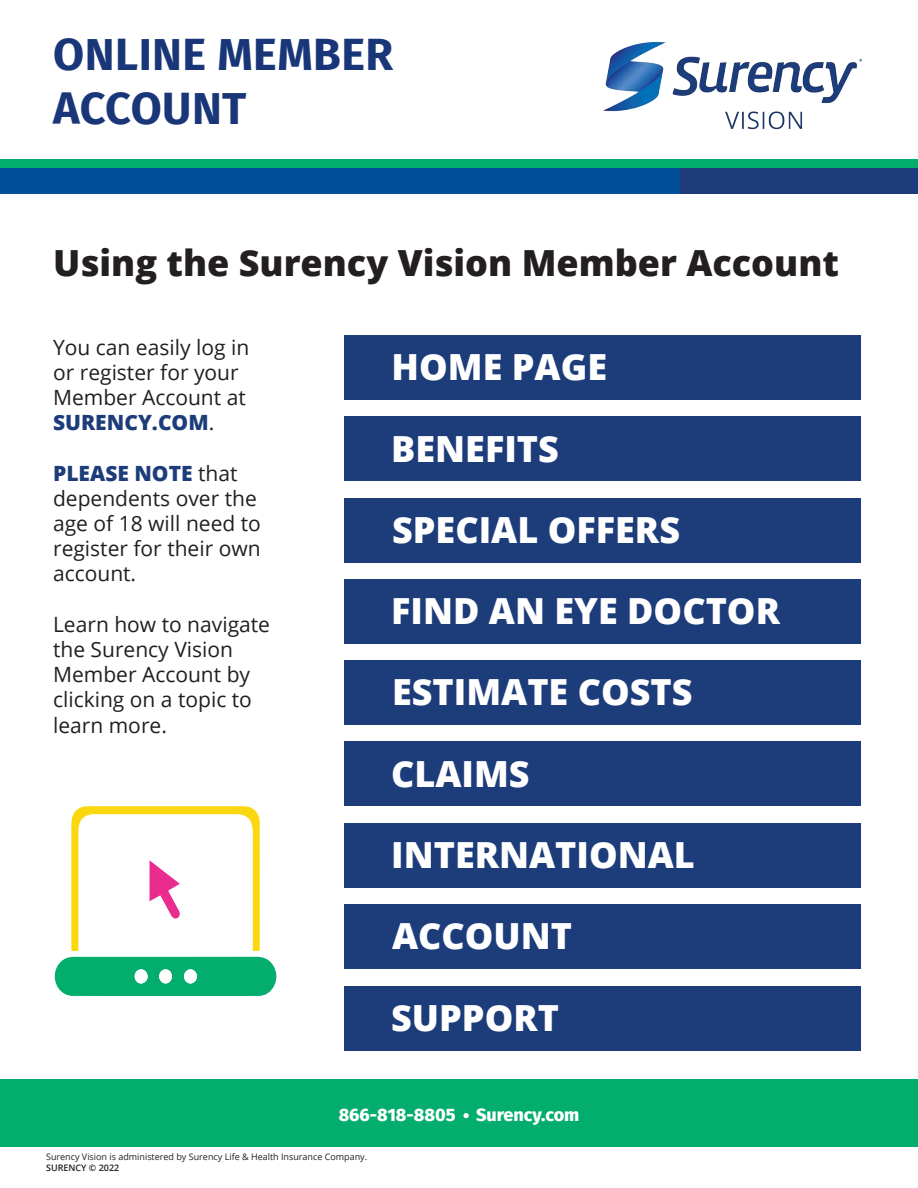
<style>
.page{position:relative;width:918px;height:1188px;background:#fff}
.page>*{position:absolute;margin:0;border:0;box-sizing:border-box;transform-origin:0 0}
.t1{font:700 45px/54px "Fira Sans";letter-spacing:.01em;color:#193678}
.t2{font:800 36px "Open Sans";color:#fff}
.t3{font:800 36px "Open Sans";color:#231f20}
.t4{font:21px/25.2px "Open Sans";color:#231f20}
.t5{font:800 18px "Fira Sans";color:#fff}
.t6{font:9px "Open Sans";color:#231f20}
.t7{font:600 9px "Open Sans";color:#231f20}
.s1{font-weight:800;color:#1d3c7a}
</style>
<div class="page">
<div style="left:0;top:160px;width:918px;height:17px;background:#02ad6e"></div>
<div style="left:0;top:168px;width:751px;height:25px;background:#014e9a"></div>
<div style="left:680px;top:168px;width:238px;height:25px;background:#1e3c7a"></div>
<img style="left:603px;top:41px;width:259px;height:89px">
<div style="left:344px;top:335px;width:517px;height:65px;background:#1d3c7a"></div>
<div style="left:54px;top:957px;width:223px;height:39px;background:#02ad6e"></div>
<svg style="left:71px;top:806px;width:189px;height:145px"></svg>
<div style="left:135px;top:969px;width:13px;height:15px;background:#fff;border-radius:50%"></div>
<div style="left:184px;top:969px;width:13px;height:15px;background:#fff;border-radius:50%"></div>
<div style="left:159px;top:969px;width:13px;height:15px;background:#fff;border-radius:50%"></div>
<div style="left:344px;top:417px;width:517px;height:64px;background:#1d3c7a"></div>
<div style="left:344px;top:498px;width:517px;height:64px;background:#1d3c7a"></div>
<div style="left:344px;top:579px;width:517px;height:64px;background:#1d3c7a"></div>
<div style="left:344px;top:660px;width:517px;height:65px;background:#1d3c7a"></div>
<div style="left:344px;top:742px;width:517px;height:64px;background:#1d3c7a"></div>
<div style="left:344px;top:823px;width:517px;height:64px;background:#1d3c7a"></div>
<div style="left:344px;top:904px;width:517px;height:64px;background:#1d3c7a"></div>
<div style="left:344px;top:986px;width:517px;height:64px;background:#1d3c7a"></div>
<div style="left:0;top:1080px;width:918px;height:67px;background:#02ad6e"></div>
<svg style="left:463px;top:1113px;width:6px;height:5px"></svg>
<p class="t1" style="left:53px;top:24px;width:341px">ONLINE MEMBER<br>ACCOUNT</p>
<p class="t3" style="left:53px;top:236px;width:787px">Using the Surency Vision Member Account</p>
<p class="t4" style="left:53px;top:334px;width:198px">You can easily log in or register for your<br>Member Account at<br><span class="s1">SURENCY.COM</span>.</p>
<p class="t4" style="left:53px;top:460px;width:209px"><span class="s1">PLEASE NOTE</span> that dependents over the age of 18 will need to register for their own account.</p>
<p class="t4" style="left:53px;top:611px;width:218px">Learn how to navigate the Surency Vision<br>Member Account by clicking on a topic to learn more.</p>
<p class="t2" style="left:392px;top:340px;width:217px">HOME PAGE</p>
<p class="t2" style="left:391px;top:421px;width:169px">BENEFITS</p>
<p class="t2" style="left:392px;top:502px;width:290px">SPECIAL OFFERS</p>
<p class="t2" style="left:391px;top:584px;width:390px">FIND AN EYE DOCTOR</p>
<p class="t2" style="left:392px;top:665px;width:302px">ESTIMATE COSTS</p>
<p class="t2" style="left:391px;top:746px;width:140px">CLAIMS</p>
<p class="t2" style="left:391px;top:827px;width:305px">INTERNATIONAL</p>
<p class="t2" style="left:392px;top:909px;width:182px">ACCOUNT</p>
<p class="t2" style="left:391px;top:990px;width:169px">SUPPORT</p>
<p class="t5" style="left:339px;top:1099px;width:242px">866-818-8805 Surency.com</p>
<p class="t6" style="left:46px;top:1150px;width:323px">Surency Vision is administered by Surency Life &amp; Health Insurance Company.</p>
<p class="t7" style="left:46px;top:1161px;width:75px">SURENCY © 2022</p>
</div>
